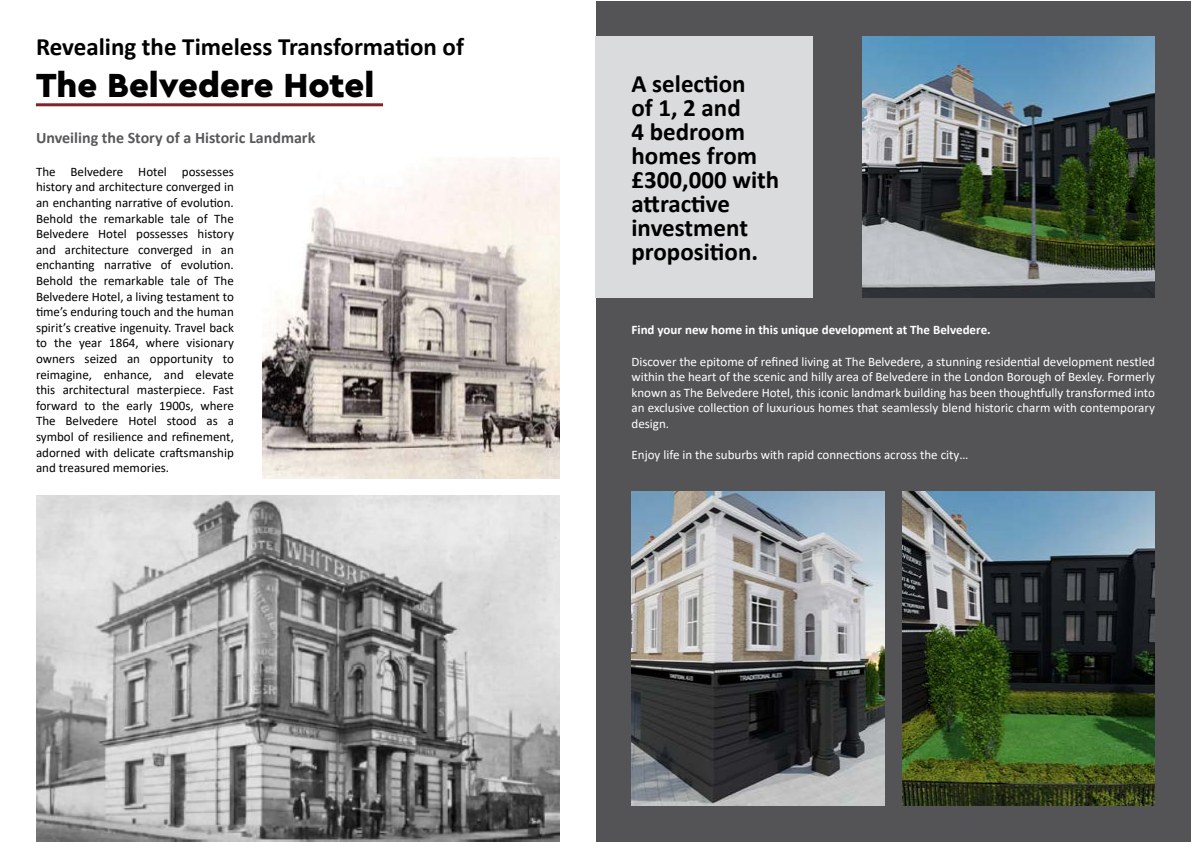
<style>
.page{position:relative;width:1191px;height:842px;background:#fff}
.page>*{position:absolute;margin:0;border:0;box-sizing:border-box;transform-origin:0 0}
.t1{font:900 35px "Cera Pro";color:#000}
.t2{font:700 25px/24px "Calibri";color:#000}
.t3{font:700 16px "Calibri";color:#58595b}
.t4{font:13px/15.6px "Calibri";color:#000;text-align:justify}
.t5{font:13px/15.6px "Calibri";color:#fff;text-align:justify}
.t6{font:700 13px "Calibri";color:#fff}
</style>
<div class="page">
<img style="left:263px;top:157px;width:296px;height:322px">
<div style="left:596px;top:1px;width:595px;height:840px;background:#545456"></div>
<div style="left:595px;top:36px;width:218px;height:261px;background:#dadbdc"></div>
<img style="left:862px;top:36px;width:293px;height:261px">
<img style="left:631px;top:492px;width:253px;height:314px">
<img style="left:902px;top:492px;width:253px;height:314px">
<img style="left:36px;top:495px;width:523px;height:347px">
<hr style="left:36px;top:103px;width:347px;height:3px;background:#822329">
<h2 class="t2" style="left:36px;top:34px;width:429px">Revealing the Timeless Transformation of</h2>
<h1 class="t1" style="left:36px;top:62px;width:340px">The Belvedere Hotel</h1>
<p class="t3" style="left:36px;top:126px;width:281px">Unveiling the Story of a Historic Landmark</p>
<p class="t4" style="left:36px;top:163px;width:199px">The Belvedere Hotel possesses history and architecture converged in an enchanting narrative of evolution.<br>Behold the remarkable tale of The Belvedere Hotel possesses history and architecture converged in an enchanting narrative of evolution.<br>Behold the remarkable tale of The Belvedere Hotel, a living testament to time’s enduring touch and the human spirit’s creative ingenuity. Travel back to the year 1864, where visionary owners seized an opportunity to reimagine, enhance, and elevate this architectural masterpiece. Fast forward to the early 1900s, where The Belvedere Hotel stood as a symbol of resilience and refinement, adorned with delicate craftsmanship and treasured memories.</p>
<h2 class="t2" style="left:631px;top:71px;width:149px">A selection<br>of 1, 2 and<br>4 bedroom homes from £300,000 with attractive investment proposition.</h2>
<p class="t6" style="left:631px;top:321px;width:361px">Find your new home in this unique development at The Belvedere.</p>
<p class="t5" style="left:631px;top:353px;width:525px">Discover the epitome of refined living at The Belvedere, a stunning residential development nestled within the heart of the scenic and hilly area of Belvedere in the London Borough of Bexley. Formerly known as The Belvedere Hotel, this iconic landmark building has been thoughtfully transformed into an exclusive collection of luxurious homes that seamlessly blend historic charm with contemporary design.</p>
<p class="t5" style="left:631px;top:447px;width:338px">Enjoy life in the suburbs with rapid connections across the city…</p>
</div>
